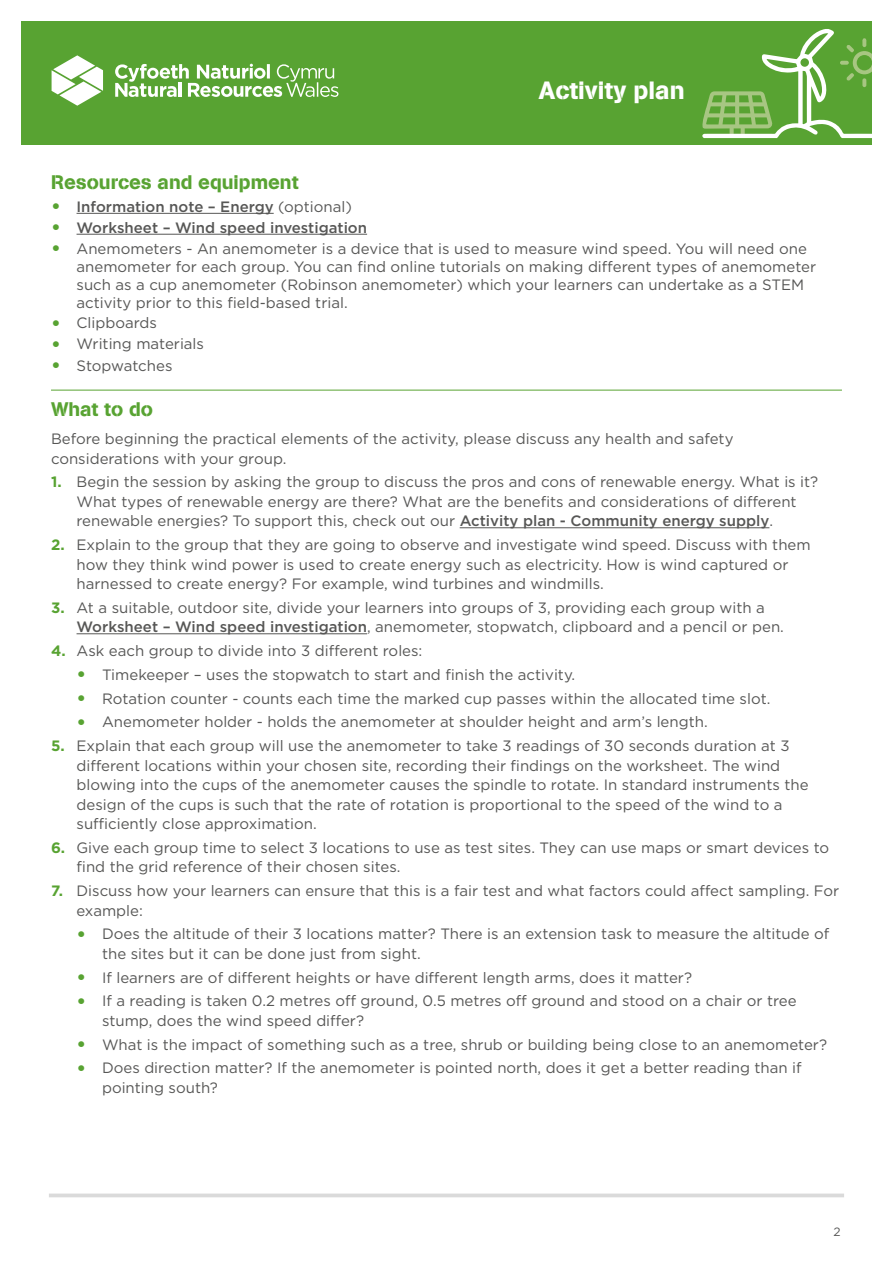
<style>
.page{position:relative;width:893px;height:1263px;background:#fff}
.page>*{position:absolute;margin:0;border:0;box-sizing:border-box;transform-origin:0 0}
.t1{font:24.75px "AG Book Stencil";color:#fff}
.t2{font:19.5px "AG Book Stencil";color:#58a332}
.t3{font:15px/19.5px "Gotham";color:#575756}
.t4{font:500 15px "Gotham";color:#575756}
.t5{font:12px "Gotham";color:#575756}
.s1{font-weight:700;font-size:19.5px;color:#58a332}
.s2{font-weight:400}
.s3{font-weight:700;color:#58a332}
.s4{font-weight:500}
</style>
<div class="page">
<hr style="left:77px;top:213px;width:197px;height:1px;background:#575756">
<hr style="left:77px;top:234px;width:290px;height:1px;background:#575756">
<hr style="left:51px;top:390px;width:791px;height:1px;background:#58a332">
<hr style="left:460px;top:527px;width:309px;height:1px;background:#575756">
<hr style="left:77px;top:633px;width:290px;height:1px;background:#575756">
<svg style="left:49px;top:1193px;width:795px;height:4px;fill:#dadada"></svg>
<div style="left:21px;top:21px;width:851px;height:124px;background:#58a332"></div>
<svg style="left:52px;top:55px;width:51px;height:51px"></svg>
<svg style="left:115px;top:64px;width:223px;height:33px"></svg>
<svg style="left:702px;top:29px;width:170px;height:109px"></svg>
<h1 class="t1" style="left:539px;top:75px;width:147px">Activity plan</h1>
<h2 class="t2" style="left:51px;top:170px;width:249px">Resources and equipment</h2>
<p class="t4" style="left:51px;top:197px;width:302px"><span class="s1">•</span> Information note – Energy <span class="s2">(optional)</span></p>
<p class="t4" style="left:51px;top:218px;width:318px"><span class="s1">•</span> Worksheet – Wind speed investigation</p>
<p class="t3" style="left:77px;top:239px;width:741px;line-height:18px;text-indent:-26px"><span class="s1">•</span> Anemometers - An anemometer is a device that is used to measure wind speed. You will need one anemometer for each group. You can find online tutorials on making different types of anemometer such as a cup anemometer (Robinson anemometer) which your learners can undertake as a STEM activity prior to this field-based trial.</p>
<p class="t3" style="left:51px;top:313px;width:107px"><span class="s1">•</span> Clipboards</p>
<p class="t3" style="left:51px;top:334px;width:155px"><span class="s1">•</span> Writing materials</p>
<p class="t3" style="left:51px;top:356px;width:123px"><span class="s1">•</span> Stopwatches</p>
<h2 class="t2" style="left:51px;top:397px;width:103px">What to do</h2>
<p class="t3" style="left:51px;top:429px;width:684px">Before beginning the practical elements of the activity, please discuss any health and safety considerations with your group.</p>
<p class="t3" style="left:77px;top:472px;width:743px;text-indent:-26px"><span class="s3">1.</span> Begin the session by asking the group to discuss the pros and cons of renewable energy. What is it?<br>What types of renewable energy are there? What are the benefits and considerations of different renewable energies? To support this, check out our <span class="s4">Activity plan - Community energy supply</span>.</p>
<p class="t3" style="left:77px;top:535px;width:736px;text-indent:-26px"><span class="s3">2.</span> Explain to the group that they are going to observe and investigate wind speed. Discuss with them how they think wind power is used to create energy such as electricity. How is wind captured or harnessed to create energy? For example, wind turbines and windmills.</p>
<p class="t3" style="left:77px;top:597px;width:709px;text-indent:-26px"><span class="s3">3.</span> At a suitable, outdoor site, divide your learners into groups of 3, providing each group with a<br><span class="s4">Worksheet – Wind speed investigation</span>, anemometer, stopwatch, clipboard and a pencil or pen.</p>
<p class="t3" style="left:51px;top:641px;width:373px"><span class="s3">4.</span> Ask each group to divide into 3 different roles:</p>
<p class="t3" style="left:77px;top:664px;width:500px"><span class="s1">•</span> Timekeeper – uses the stopwatch to start and finish the activity.</p>
<p class="t3" style="left:77px;top:688px;width:695px"><span class="s1">•</span> Rotation counter - counts each time the marked cup passes within the allocated time slot.</p>
<p class="t3" style="left:77px;top:712px;width:633px"><span class="s1">•</span> Anemometer holder - holds the anemometer at shoulder height and arm’s length.</p>
<p class="t3" style="left:77px;top:736px;width:733px;text-indent:-26px"><span class="s3">5.</span> Explain that each group will use the anemometer to take 3 readings of 30 seconds duration at 3 different locations within your chosen site, recording their findings on the worksheet. The wind blowing into the cups of the anemometer causes the spindle to rotate. In standard instruments the design of the cups is such that the rate of rotation is proportional to the speed of the wind to a sufficiently close approximation.</p>
<p class="t3" style="left:77px;top:837px;width:754px;text-indent:-26px"><span class="s3">6.</span> Give each group time to select 3 locations to use as test sites. They can use maps or smart devices to find the grid reference of their chosen sites.</p>
<p class="t3" style="left:77px;top:881px;width:764px;text-indent:-26px"><span class="s3">7.</span> Discuss how your learners can ensure that this is a fair test and what factors could affect sampling. For example:</p>
<p class="t3" style="left:102px;top:924px;width:729px;text-indent:-26px"><span class="s1">•</span> Does the altitude of their 3 locations matter? There is an extension task to measure the altitude of the sites but it can be done just from sight.</p>
<p class="t3" style="left:77px;top:967px;width:617px"><span class="s1">•</span> If learners are of different heights or have different length arms, does it matter?</p>
<p class="t3" style="left:102px;top:991px;width:696px;text-indent:-26px"><span class="s1">•</span> If a reading is taken 0.2 metres off ground, 0.5 metres off ground and stood on a chair or tree stump, does the wind speed differ?</p>
<p class="t3" style="left:77px;top:1034px;width:752px"><span class="s1">•</span> What is the impact of something such as a tree, shrub or building being close to an anemometer?</p>
<p class="t3" style="left:102px;top:1058px;width:701px;text-indent:-26px"><span class="s1">•</span> Does direction matter? If the anemometer is pointed north, does it get a better reading than if pointing south?</p>
<p class="t5" style="left:833px;top:1224px;width:9px">2</p>
</div>
